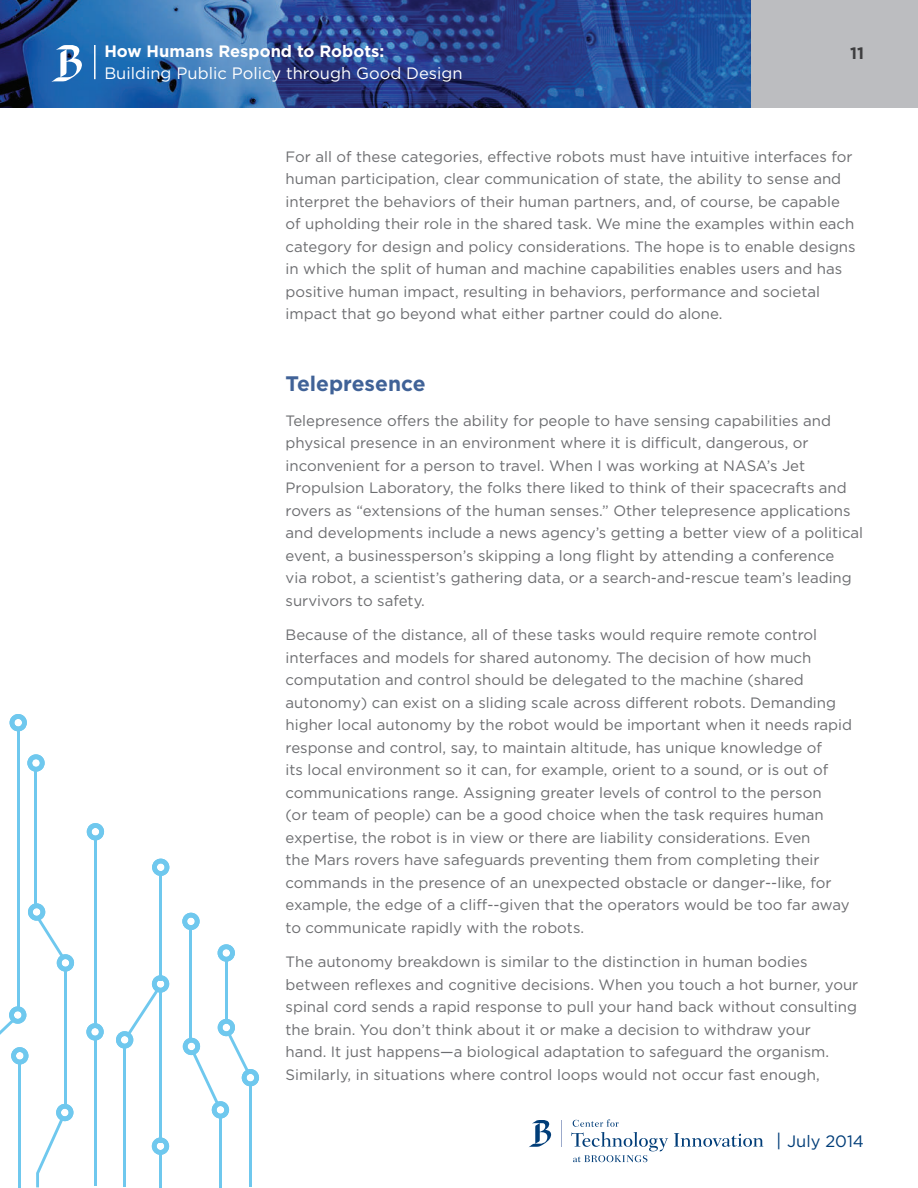
<style>
.page{position:relative;width:918px;height:1188px;background:#fff}
.page>*{position:absolute;margin:0;border:0;box-sizing:border-box;transform-origin:0 0}
.t1{font:700 21px "Gotham";color:#406297}
.t2{font:16.5px "Gotham";color:#fff}
.t3{font:700 16.5px "Gotham";color:#fff}
.t4{font:16.5px "Gotham";color:#003d78}
.t5{font:700 16.5px "Gotham";color:#3e3e3f}
.t6{font:15px/22.5px "Gotham";color:#6c6d70}
.s1{font-size:18px}
</style>
<div class="page">
<img style="left:0;top:0;width:752px;height:108px">
<div style="left:752px;top:0;width:166px;height:108px;background:#bcbdc0"></div>
<hr style="left:94px;top:45px;width:2px;height:34px;background:#fff">
<svg style="left:51px;top:45px;width:31px;height:37px"></svg>
<svg style="left:674px;top:1133px;width:89px;height:14px"></svg>
<svg style="left:571px;top:1119px;width:97px;height:43px"></svg>
<svg style="left:561px;top:1120px;width:1px;height:27px"></svg>
<svg style="left:529px;top:1120px;width:22px;height:27px"></svg>
<hr style="left:18px;top:1063px;width:3px;height:124px;background:#6fc8ee">
<hr style="left:94px;top:1038px;width:2px;height:148px;background:#6fc8ee">
<hr style="left:94px;top:840px;width:2px;height:184px;background:#6fc8ee">
<hr style="left:123px;top:1046px;width:3px;height:141px;background:#6fc8ee">
<hr style="left:159px;top:1153px;width:3px;height:34px;background:#6fc8ee">
<hr style="left:159px;top:992px;width:3px;height:150px;background:#6fc8ee">
<hr style="left:159px;top:872px;width:3px;height:109px;background:#6fc8ee">
<hr style="left:219px;top:1117px;width:3px;height:70px;background:#6fc8ee">
<hr style="left:249px;top:1084px;width:3px;height:103px;background:#6fc8ee">
<hr style="left:17px;top:727px;width:3px;height:282px;background:#6fc8ee">
<hr style="left:190px;top:930px;width:2px;height:111px;background:#6fc8ee">
<hr style="left:225px;top:958px;width:3px;height:60px;background:#6fc8ee">
<hr style="left:64px;top:971px;width:3px;height:136px;background:#6fc8ee">
<hr style="left:35px;top:772px;width:2px;height:132px;background:#6fc8ee">
<svg style="left:11px;top:1047px;width:17px;height:17px"></svg>
<svg style="left:36px;top:1104px;width:37px;height:83px"></svg>
<svg style="left:28px;top:903px;width:46px;height:69px"></svg>
<svg style="left:27px;top:754px;width:18px;height:18px"></svg>
<svg style="left:0;top:1006px;width:26px;height:29px"></svg>
<svg style="left:10px;top:714px;width:17px;height:17px"></svg>
<svg style="left:87px;top:823px;width:17px;height:17px"></svg>
<svg style="left:86px;top:1023px;width:18px;height:18px"></svg>
<svg style="left:152px;top:1138px;width:17px;height:17px"></svg>
<svg style="left:152px;top:859px;width:17px;height:17px"></svg>
<svg style="left:116px;top:975px;width:53px;height:74px"></svg>
<svg style="left:182px;top:913px;width:18px;height:17px"></svg>
<svg style="left:218px;top:944px;width:17px;height:18px"></svg>
<svg style="left:183px;top:1019px;width:76px;height:100px"></svg>
<p class="t3" style="left:104px;top:41px;width:281px">How Humans Respond to Robots:</p>
<p class="t2" style="left:104px;top:64px;width:360px">Building Public Policy through Good Design</p>
<p class="t5" style="left:850px;top:43px;width:15px">11</p>
<p class="t6" style="left:286px;top:145px;width:572px">For all of these categories, effective robots must have intuitive interfaces for human participation, clear communication of state, the ability to sense and interpret the behaviors of their human partners, and, of course, be capable of upholding their role in the shared task. We mine the examples within each category for design and policy considerations. The hope is to enable designs in which the split of human and machine capabilities enables users and has positive human impact, resulting in behaviors, performance and societal impact that go beyond what either partner could do alone.</p>
<h1 class="t1" style="left:286px;top:372px;width:142px">Telepresence</h1>
<p class="t6" style="left:286px;top:409px;width:579px">Telepresence offers the ability for people to have sensing capabilities and physical presence in an environment where it is difficult, dangerous, or inconvenient for a person to travel. When I was working at NASA’s Jet Propulsion Laboratory, the folks there liked to think of their spacecrafts and rovers as “extensions of the human senses.” Other telepresence applications and developments include a news agency’s getting a better view of a political event, a businessperson’s skipping a long flight by attending a conference<br>via robot, a scientist’s gathering data, or a search-and-rescue team’s leading survivors to safety.</p>
<p class="t6" style="left:286px;top:624px;width:568px">Because of the distance, all of these tasks would require remote control interfaces and models for shared autonomy. The decision of how much computation and control should be delegated to the machine (shared autonomy) can exist on a sliding scale across different robots. Demanding higher local autonomy by the robot would be important when it needs rapid response and control, say, to maintain altitude, has unique knowledge of<br>its local environment so it can, for example, orient to a sound, or is out of communications range. Assigning greater levels of control to the person<br>(or team of people) can be a good choice when the task requires human expertise, the robot is in view or there are liability considerations. Even<br>the Mars rovers have safeguards preventing them from completing their commands in the presence of an unexpected obstacle or danger--like, for example, the edge of a cliff--given that the operators would be too far away to communicate rapidly with the robots.</p>
<p class="t6" style="left:286px;top:951px;width:574px">The autonomy breakdown is similar to the distinction in human bodies between reflexes and cognitive decisions. When you touch a hot burner, your spinal cord sends a rapid response to pull your hand back without consulting the brain. You don’t think about it or make a decision to withdraw your<br>hand. It just happens—a biological adaptation to safeguard the organism.<br>Similarly, in situations where control loops would not occur fast enough,</p>
<p class="t4" style="left:776px;top:1132px;width:89px"><span class="s1">|</span> July 2014</p>
</div>
